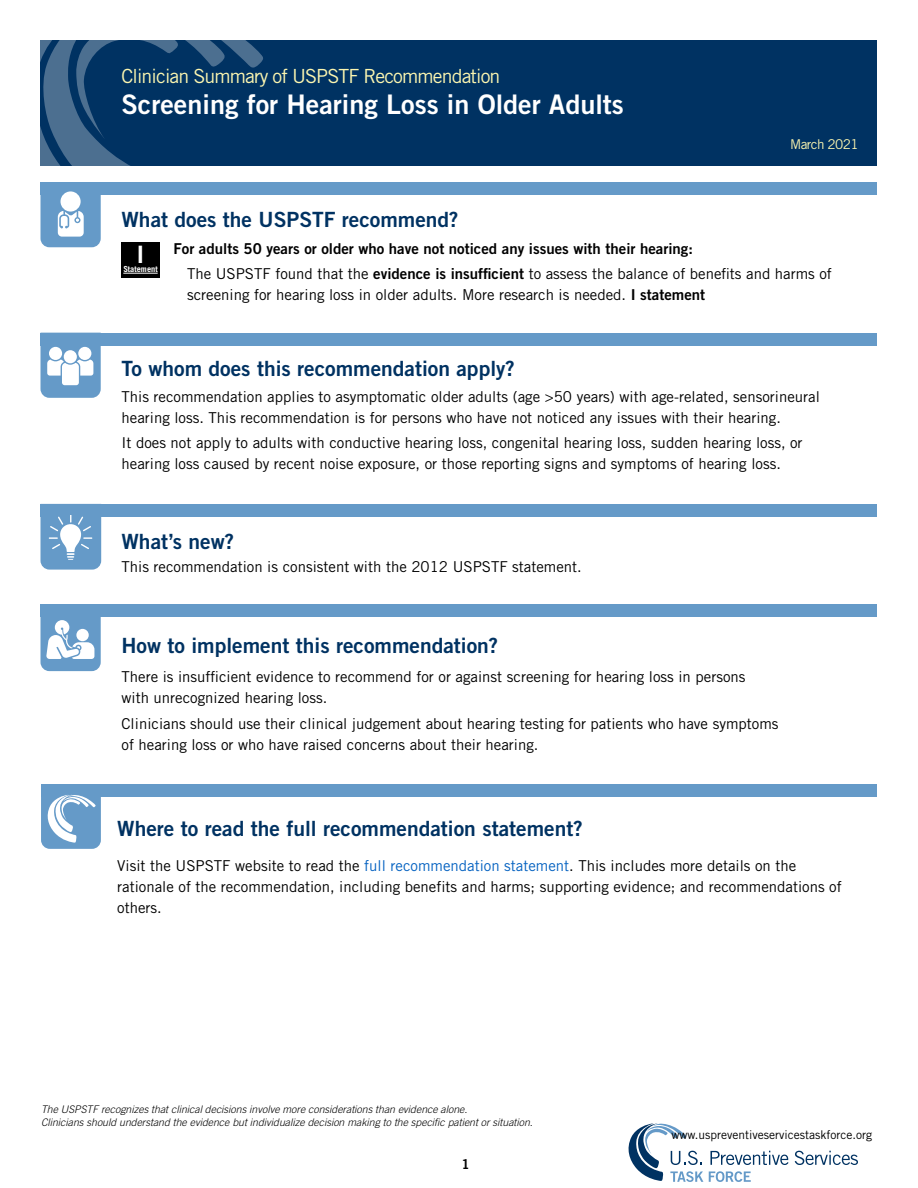
<style>
.page{position:relative;width:918px;height:1188px;background:#fff}
.page>*{position:absolute;margin:0;border:0;box-sizing:border-box;transform-origin:0 0}
.t1{font:27px "Trade Gothic Bold Two";color:#fff}
.t2{font:24px "Trade Gothic Bold Two";color:#fff}
.t3{font:21px "Trade Gothic Bold Two";color:#003262}
.t4{font:19.5px "Trade Gothic";letter-spacing:-.045em;color:#fcf6b0}
.t5{font:15px/21px "Trade Gothic";color:#000}
.t6{font:15px "Trade Gothic Bold Two";color:#000}
.t7{font:13.5px "Trade Gothic";letter-spacing:-.045em;color:#fcf6b0}
.t8{font:13.5px "Trade Gothic Bold Two";color:#000}
.t9{font:12px "Trade Gothic";color:#000}
.t10{font:italic 300 10.5px/12.6px "Trade Gothic";color:#000}
.t11{font:700 8.4px "Trade Gothic";color:#fff}
.s1{font-family:"Trade Gothic Bold Two"}
.s2{color:#0562c1}
</style>
<div class="page">
<div style="left:40px;top:182px;width:838px;height:13px;background:#659ac8"></div>
<div style="left:40px;top:333px;width:838px;height:13px;background:#659ac8"></div>
<div style="left:40px;top:504px;width:838px;height:13px;background:#659ac8"></div>
<div style="left:40px;top:604px;width:838px;height:13px;background:#659ac8"></div>
<svg style="left:40px;top:191px;width:61px;height:56px"></svg>
<svg style="left:40px;top:346px;width:61px;height:52px"></svg>
<div style="left:49px;top:347px;width:13px;height:13px;background:#fff;border-radius:50%"></div>
<div style="left:78px;top:347px;width:13px;height:13px;background:#fff;border-radius:50%"></div>
<div style="left:64px;top:350px;width:13px;height:13px;background:#fff;border-radius:50%"></div>
<svg style="left:40px;top:617px;width:61px;height:54px"></svg>
<svg style="left:40px;top:515px;width:61px;height:55px"></svg>
<svg style="left:795px;top:1151px;width:63px;height:14px"></svg>
<svg style="left:709px;top:1171px;width:42px;height:11px"></svg>
<svg style="left:710px;top:1151px;width:79px;height:14px"></svg>
<div style="left:122px;top:242px;width:38px;height:35px;background:#000"></div>
<hr style="left:123px;top:273px;width:35px;height:1px;background:#fff">
<div style="left:40px;top:40px;width:838px;height:126px;background:#003262"></div>
<svg style="left:40px;top:40px;width:223px;height:126px"></svg>
<div style="left:41px;top:784px;width:836px;height:13px;background:#659ac8"></div>
<svg style="left:41px;top:794px;width:60px;height:55px"></svg>
<svg style="left:628px;top:1123px;width:75px;height:59px"></svg>
<p class="t4" style="left:122px;top:64px;width:380px">Clinician Summary of USPSTF Recommendation</p>
<h1 class="t1" style="left:122px;top:88px;width:504px">Screening for Hearing Loss in Older Adults</h1>
<p class="t7" style="left:790px;top:136px;width:70px">March 2021</p>
<h2 class="t3" style="left:122px;top:206px;width:339px">What does the USPSTF recommend?</h2>
<h3 class="t2" style="left:137px;top:240px;width:9px">I</h3>
<h3 class="t11" style="left:123px;top:264px;width:36px">Statement</h3>
<h4 class="t6" style="left:174px;top:239px;width:521px">For adults 50 years or older who have not noticed any issues with their hearing:</h4>
<p class="t5" style="left:187px;top:263px;width:646px">The USPSTF found that the <span class="s1">evidence is insufficient</span> to assess the balance of benefits and harms of screening for hearing loss in older adults. More research is needed. <span class="s1">I statement</span></p>
<h2 class="t3" style="left:122px;top:356px;width:395px">To whom does this recommendation apply?</h2>
<p class="t5" style="left:122px;top:386px;width:700px">This recommendation applies to asymptomatic older adults (age &gt;50 years) with age-related, sensorineural hearing loss. This recommendation is for persons who have not noticed any issues with their hearing.</p>
<p class="t5" style="left:122px;top:432px;width:683px">It does not apply to adults with conductive hearing loss, congenital hearing loss, sudden hearing loss, or hearing loss caused by recent noise exposure, or those reporting signs and symptoms of hearing loss.</p>
<h2 class="t3" style="left:122px;top:528px;width:114px">What’s new?</h2>
<p class="t5" style="left:122px;top:556px;width:462px">This recommendation is consistent with the 2012 USPSTF statement.</p>
<h2 class="t3" style="left:122px;top:632px;width:378px">How to implement this recommendation?</h2>
<p class="t5" style="left:122px;top:666px;width:626px">There is insufficient evidence to recommend for or against screening for hearing loss in persons with unrecognized hearing loss.</p>
<p class="t5" style="left:122px;top:713px;width:659px">Clinicians should use their clinical judgement about hearing testing for patients who have symptoms of hearing loss or who have raised concerns about their hearing.</p>
<h2 class="t3" style="left:117px;top:816px;width:467px">Where to read the full recommendation statement?</h2>
<p class="t5" style="left:117px;top:855px;width:726px">Visit the USPSTF website to read the <span class="s2">full recommendation statement</span>. This includes more details on the rationale of the recommendation, including benefits and harms; supporting evidence; and recommendations of others.</p>
<p class="t10" style="left:41px;top:1103px;width:493px">The USPSTF recognizes that clinical decisions involve more considerations than evidence alone.<br>Clinicians should understand the evidence but individualize decision making to the specific patient or situation.</p>
<p class="t8" style="left:462px;top:1156px;width:10px">1</p>
<p class="t9" style="left:672px;top:1128px;width:202px">www.uspreventiveservicestaskforce.org</p>
</div>
